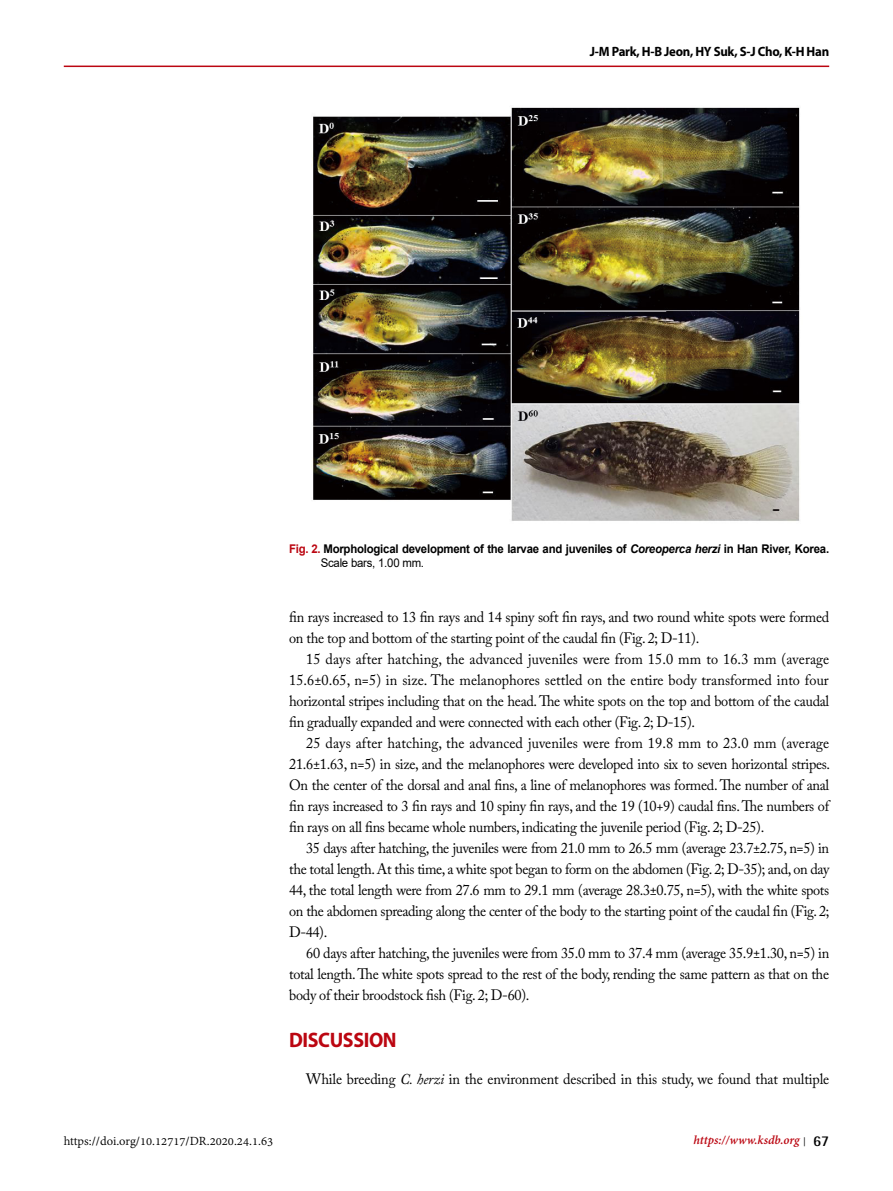
<style>
.page{position:relative;width:893px;height:1191px;background:#fff}
.page>*{position:absolute;margin:0;border:0;box-sizing:border-box;transform-origin:0 0}
.t1{font:700 21px "Myriad Pro";letter-spacing:-.02em;color:#bb0611;scale:.95 1}
.t2{font:15px/21px "Adobe Caslon Pro";letter-spacing:-.02em;color:#000;text-align:justify;scale:.95 1}
.t3{font:13.5px "Adobe Devanagari";color:#000}
.t4{font:700 13.5px "Myriad Pro";letter-spacing:-.02em;color:#000;scale:.95 1}
.t5{font:italic 700 13.5px "Adobe Devanagari";color:#bb0611}
.t6{font:700 12px/14.4px "Arial";letter-spacing:-.02em;color:#000;scale:.95 1}
.s1{color:#bb0611}
.s2{font-style:italic}
.s3{font-weight:400}
.s4{font-family:"Shonar Bangla";font-style:normal;font-size:12px;color:#000}
.s5{font-family:"Rotis Semi Sans Std";font-style:normal;font-size:15px;color:#000}
</style>
<div class="page">
<hr style="left:64px;top:66px;width:765px;height:1px;background:#bb0611">
<img style="left:311px;top:107px;width:489px;height:414px">
<p class="t4" style="left:590px;top:43px;width:253px">J-M Park, H-B Jeon, HY Suk, S-J Cho, K-H Han</p>
<p class="t6" style="left:321px;top:541px;width:537px;text-indent:-32px"><span class="s1">Fig. 2.</span> Morphological development of the larvae and juveniles of <span class="s2">Coreoperca herzi</span> in Han River, Korea.<br><span class="s3">Scale bars, 1.00 mm.</span></p>
<p class="t2" style="left:289px;top:606px;width:570px">fin rays increased to 13 fin rays and 14 spiny soft fin rays, and two round white spots were formed on the top and bottom of the starting point of the caudal fin (Fig. 2; D-11).</p>
<p class="t2" style="left:289px;top:648px;width:570px;text-indent:17px">15 days after hatching, the advanced juveniles were from 15.0 mm to 16.3 mm (average 15.6±0.65, n=5) in size. The melanophores settled on the entire body transformed into four horizontal stripes including that on the head. The white spots on the top and bottom of the caudal fin gradually expanded and were connected with each other (Fig. 2; D-15).</p>
<p class="t2" style="left:289px;top:732px;width:571px;text-indent:17px">25 days after hatching, the advanced juveniles were from 19.8 mm to 23.0 mm (average 21.6±1.63, n=5) in size, and the melanophores were developed into six to seven horizontal stripes.<br>On the center of the dorsal and anal fins, a line of melanophores was formed. The number of anal fin rays increased to 3 fin rays and 10 spiny fin rays, and the 19 (10+9) caudal fins. The numbers of fin rays on all fins became whole numbers, indicating the juvenile period (Fig. 2; D-25).</p>
<p class="t2" style="left:289px;top:837px;width:570px;text-indent:17px">35 days after hatching, the juveniles were from 21.0 mm to 26.5 mm (average 23.7±2.75, n=5) in the total length. At this time, a white spot began to form on the abdomen (Fig. 2; D-35); and, on day 44, the total length were from 27.6 mm to 29.1 mm (average 28.3±0.75, n=5), with the white spots on the abdomen spreading along the center of the body to the starting point of the caudal fin (Fig. 2; D-44).</p>
<p class="t2" style="left:289px;top:942px;width:570px;text-indent:17px">60 days after hatching, the juveniles were from 35.0 mm to 37.4 mm (average 35.9±1.30, n=5) in total length. The white spots spread to the rest of the body, rending the same pattern as that on the body of their broodstock fish (Fig. 2; D-60).</p>
<h1 class="t1" style="left:289px;top:1026px;width:115px">DISCUSSION</h1>
<p class="t2" style="left:306px;top:1068px;width:552px">While breeding <span class="s2">C. herzi</span> in the environment described in this study, we found that multiple</p>
<p class="t3" style="left:64px;top:1133px;width:211px">https://doi.org/10.12717/DR.2020.24.1.63</p>
<p class="t5" style="left:693px;top:1132px;width:137px">https://www.ksdb.org <span class="s4">|</span> <span class="s5">67</span></p>
</div>
